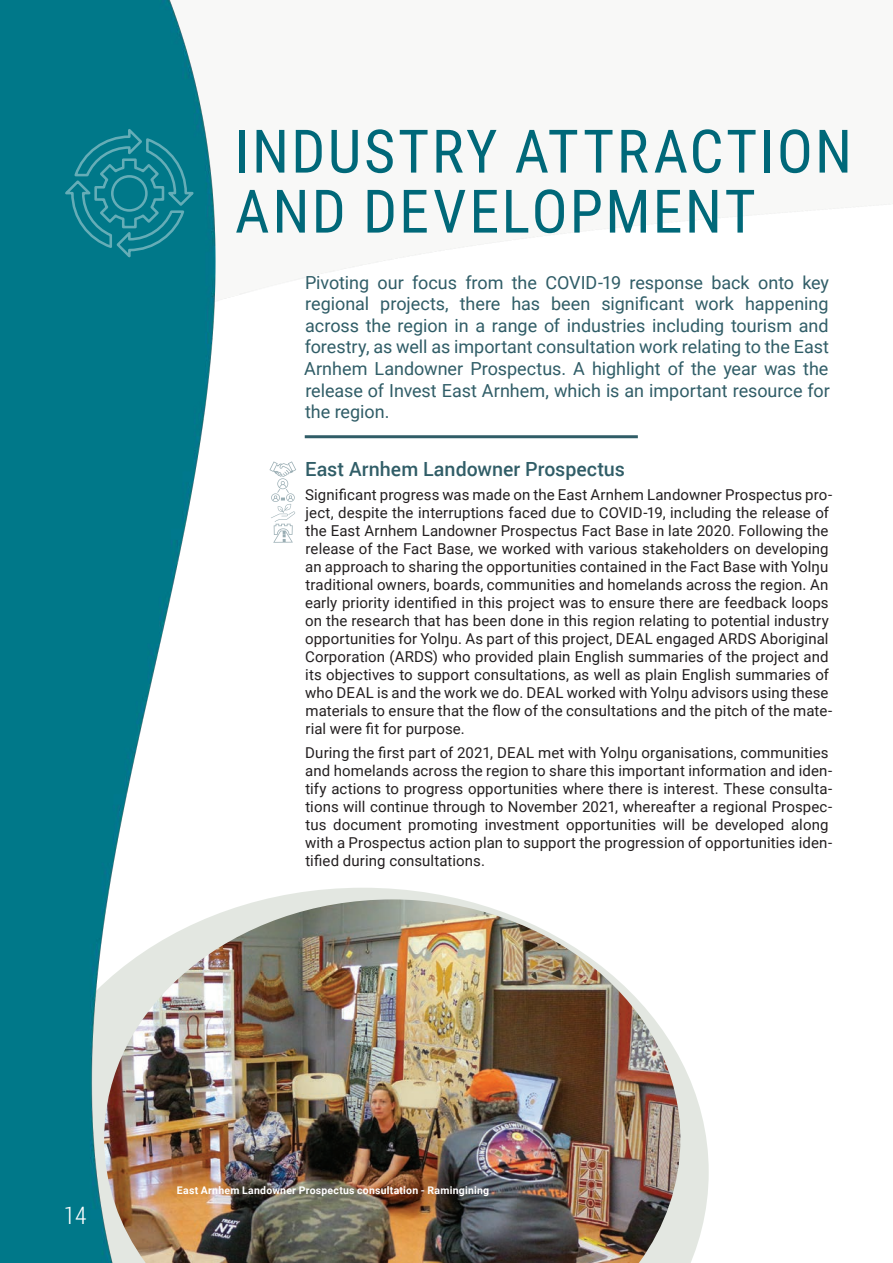
<style>
.page{position:relative;width:893px;height:1263px;background:#fff}
.page>*{position:absolute;margin:0;border:0;box-sizing:border-box;transform-origin:0 0}
.t1{font:60px/60px "Roboto Condensed";letter-spacing:.04em;color:#006879}
.t2{font:300 24px "Roboto Condensed";color:#fff}
.Heading_2020{font:500 19.5px "Roboto";color:#305d67}
.Intro_paragraph_2{font:18px/21.6px "Roboto";color:#305d67;text-align:justify}
.Body_Copy{font:15px/18px "Roboto";letter-spacing:.005em;color:#231f20}
.Body_Copy-2{font:700 10.5px "Roboto";letter-spacing:.02em;color:#fff}
</style>
<div class="page">
<svg style="left:267px;top:888px;width:442px;height:375px"></svg>
<img style="left:0;top:0;width:217px;height:1263px">
<hr style="left:305px;top:435px;width:333px;height:3px;background:#305d67">
<svg style="left:64px;top:128px;width:131px;height:131px;background:#108090"></svg>
<svg style="left:269px;top:461px;width:27px;height:82px"></svg>
<img style="left:104px;top:899px;width:576px;height:364px">
<p class="t1" style="left:235px;top:119px;width:619px">INDUSTRY ATTRACTION<br>AND DEVELOPMENT</p>
<p class="Intro_paragraph_2" style="left:304px;top:271px;width:527px">Pivoting our focus from the COVID-19 response back onto key regional projects, there has been significant work happening across the region in a range of industries including tourism and forestry, as well as important consultation work relating to the East Arnhem Landowner Prospectus. A highlight of the year was the release of Invest East Arnhem, which is an important resource for the region.</p>
<p class="Heading_2020" style="left:305px;top:455px;width:321px">East Arnhem Landowner Prospectus</p>
<p class="Body_Copy" style="left:305px;top:485px;width:529px">Significant progress was made on the East Arnhem Landowner Prospectus pro&shy;ject, despite the interruptions faced due to COVID-19, including the release of the East Arnhem Landowner Prospectus Fact Base in late 2020. Following the release of the Fact Base, we worked with various stakeholders on developing an approach to sharing the opportunities contained in the Fact Base with Yolŋu traditional owners, boards, communities and homelands across the region. An early priority identified in this project was to ensure there are feedback loops on the research that has been done in this region relating to potential industry opportunities for Yolŋu. As part of this project, DEAL engaged ARDS Aboriginal Corporation (ARDS) who provided plain English summaries of the project and its objectives to support consultations, as well as plain English summaries of who DEAL is and the work we do. DEAL worked with Yolŋu advisors using these materials to ensure that the flow of the consultations and the pitch of the mate&shy;rial were fit for purpose.</p>
<p class="Body_Copy" style="left:305px;top:743px;width:528px">During the first part of 2021, DEAL met with Yolŋu organisations, communities and homelands across the region to share this important information and iden&shy;tify actions to progress opportunities where there is interest. These consulta&shy;tions will continue through to November 2021, whereafter a regional Prospec&shy;tus document promoting investment opportunities will be developed along with a Prospectus action plan to support the progression of opportunities iden&shy;tified during consultations.</p>
<h2 class="t2" style="left:64px;top:1199px;width:24px">14</h2>
<p class="Body_Copy-2" style="left:177px;top:1183px;width:314px">East Arnhem Landowner Prospectus consultation - Ramingining</p>
</div>
